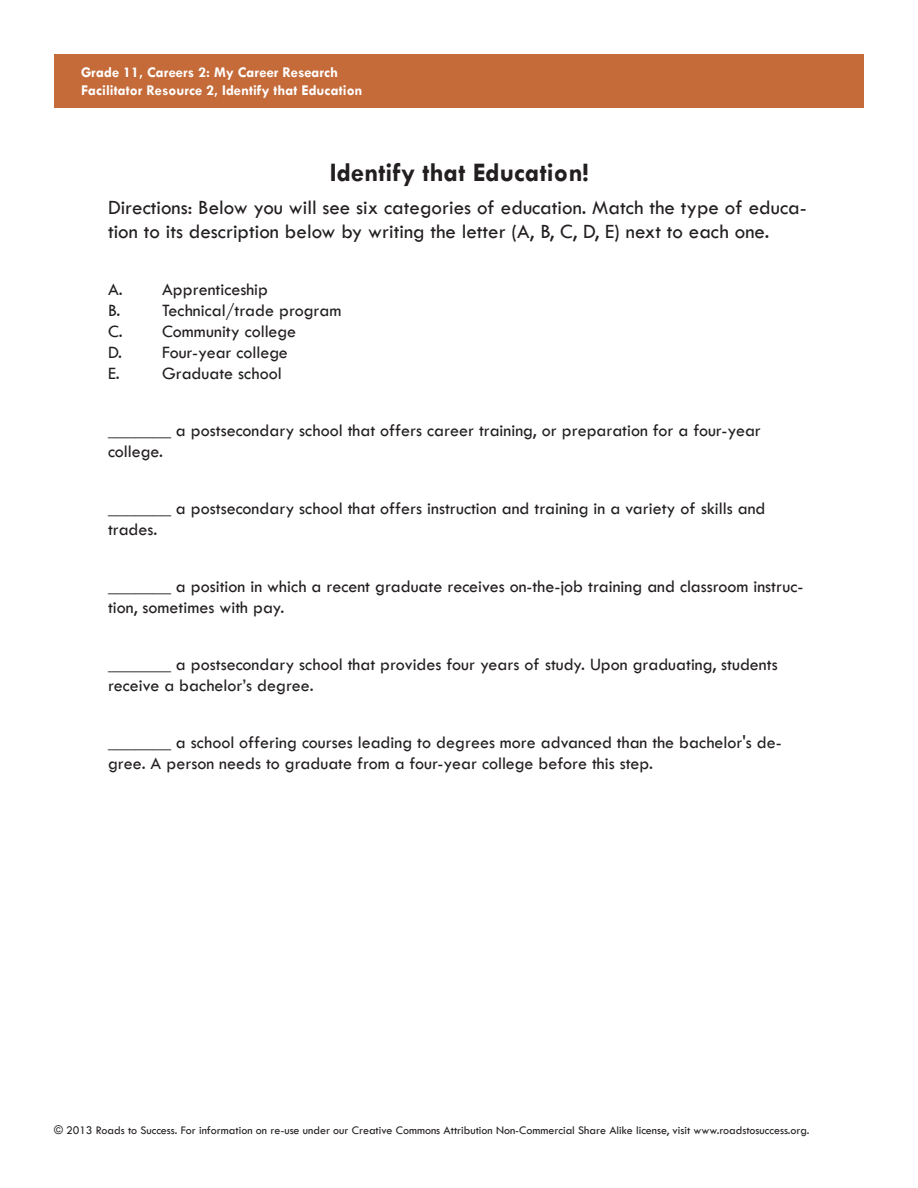
<style>
.page{position:relative;width:918px;height:1188px;background:#fff}
.page>*{position:absolute;margin:0;border:0;box-sizing:border-box;transform-origin:0 0}
.SHFR_Title{font:700 27px "Tw Cen";color:#231f20}
.SFHR_Instruction_Lin{font:500 21px/24px "Tw Cen";color:#231f20}
.SHFR_Text{font:500 18px/21px "Tw Cen";color:#231f20}
.t1{font:700 15px "Tw Cen";color:#fff}
.t2{font:500 12px "Tw Cen";color:#231f20}
</style>
<div class="page">
<div style="left:54px;top:54px;width:810px;height:54px;background:#c56a39"></div>
<p class="t1" style="left:81px;top:63px;width:259px">Grade 11, Careers 2: My Career Research</p>
<p class="t1" style="left:81px;top:81px;width:283px">Facilitator Resource 2, Identify that Education</p>
<p class="SHFR_Title" style="left:330px;top:156px;width:260px">Identify that Education!</p>
<p class="SFHR_Instruction_Lin" style="left:108px;top:195px;width:700px">Directions: Below you will see six categories of education. Match the type of educa&shy;tion to its description below by writing the letter (A, B, C, D, E) next to each one.</p>
<p class="SHFR_Text" style="left:108px;top:278px;width:162px">A. Apprenticeship</p>
<p class="SHFR_Text" style="left:108px;top:299px;width:235px">B. Technical/trade program</p>
<p class="SHFR_Text" style="left:108px;top:320px;width:190px">C. Community college</p>
<p class="SHFR_Text" style="left:108px;top:341px;width:181px">D. Four-year college</p>
<p class="SHFR_Text" style="left:108px;top:362px;width:175px">E. Graduate school</p>
<p class="SHFR_Text" style="left:108px;top:419px;width:654px">_______ a postsecondary school that offers career training, or preparation for a four-year college.</p>
<p class="SHFR_Text" style="left:108px;top:497px;width:659px">_______ a postsecondary school that offers instruction and training in a variety of skills and trades.</p>
<p class="SHFR_Text" style="left:108px;top:575px;width:697px">_______ a position in which a recent graduate receives on-the-job training and classroom instruc&shy;tion, sometimes with pay.</p>
<p class="SHFR_Text" style="left:108px;top:653px;width:671px">_______ a postsecondary school that provides four years of study. Upon graduating, students receive a bachelor’s degree.</p>
<p class="SHFR_Text" style="left:108px;top:731px;width:675px">_______ a school offering courses leading to degrees more advanced than the bachelor's de&shy;gree. A person needs to graduate from a four-year college before this step.</p>
<p class="t2" style="left:54px;top:1123px;width:757px">© 2013 Roads to Success. For information on re-use under our Creative Commons Attribution Non-Commercial Share Alike license, visit www.roadstosuccess.org.</p>
</div>
